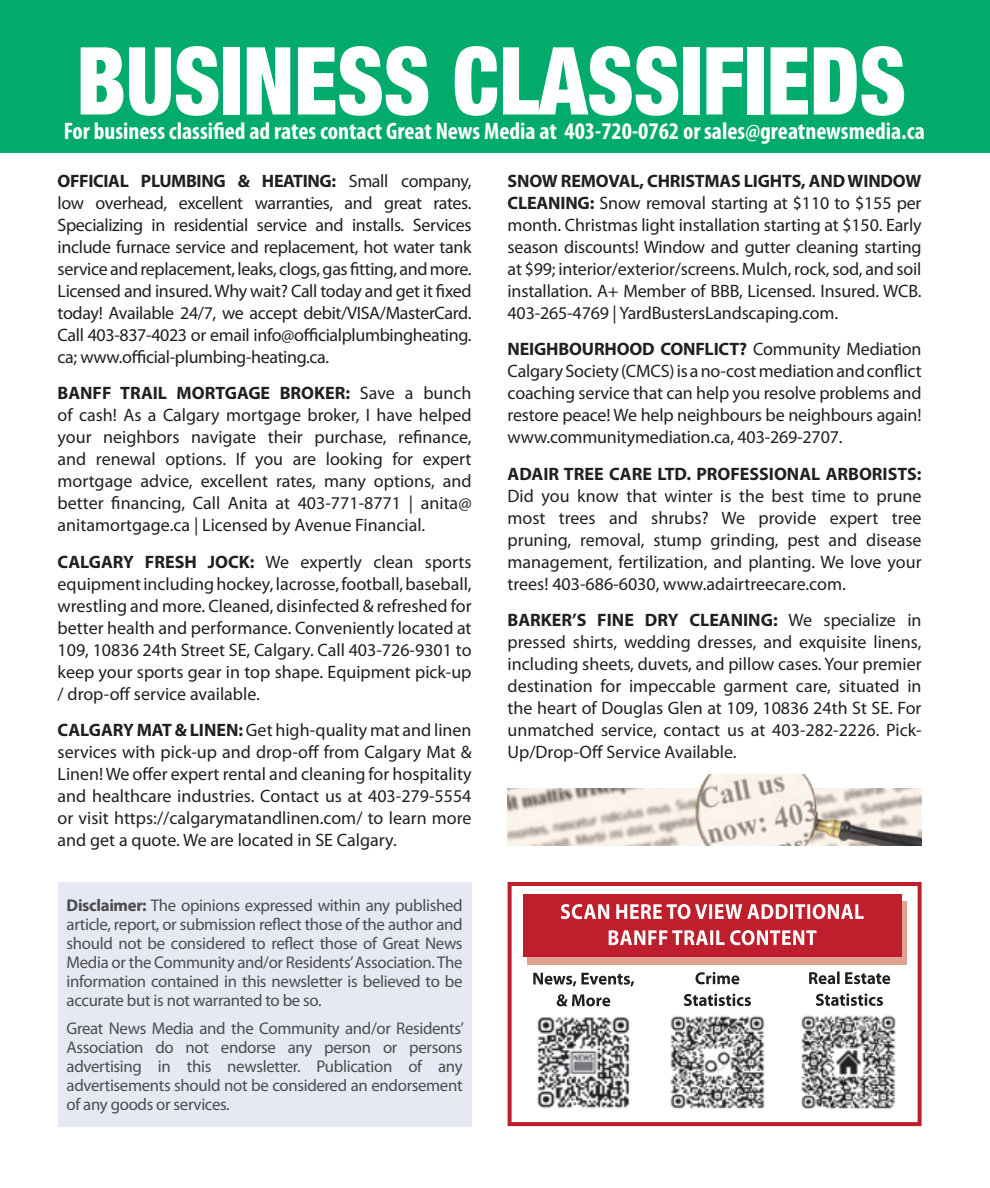
<style>
.page{position:relative;width:990px;height:1188px;background:#fff}
.page>*{position:absolute;margin:0;border:0;box-sizing:border-box;transform-origin:0 0}
.t1{font:900 condensed 94px "Helvetica Neue LT Std";color:#fff;scale:.92 1}
.t2{font:700 condensed 24px "Myriad Pro";color:#fff}
.Body_text{font:18px/22px "Myriad Pro";color:#231f20;text-align:justify}
.Body_text-2{font:17px/19px "Myriad Pro";letter-spacing:-.02em;color:#4b4c4d;text-align:justify}
.s1{font-weight:700}
</style>
<div class="page">
<div style="left:0;top:0;width:990px;height:152px;background:#00ab6b"></div>
<div style="left:58px;top:882px;width:414px;height:244px;background:#e6e9f4"></div>
<div style="left:508px;top:882px;width:414px;height:244px;border:4px solid #bf1f2d"></div>
<div style="left:527px;top:901px;width:380px;height:64px;background:#e1a190"></div>
<div style="left:523px;top:895px;width:378px;height:62px;background:#bf1f2d"></div>
<svg style="left:609px;top:930px;width:208px;height:15px"></svg>
<svg style="left:561px;top:904px;width:303px;height:15px"></svg>
<img style="left:801px;top:1015px;width:95px;height:94px">
<svg style="left:684px;top:994px;width:67px;height:12px"></svg>
<svg style="left:695px;top:972px;width:44px;height:12px"></svg>
<svg style="left:557px;top:994px;width:53px;height:12px"></svg>
<svg style="left:533px;top:973px;width:101px;height:13px"></svg>
<img style="left:670px;top:1015px;width:95px;height:94px">
<img style="left:537px;top:1017px;width:93px;height:92px">
<svg style="left:816px;top:993px;width:67px;height:13px"></svg>
<svg style="left:809px;top:972px;width:81px;height:12px"></svg>
<img style="left:508px;top:789px;width:181px;height:57px">
<img style="left:689px;top:774px;width:233px;height:72px">
<p class="t1" style="left:76px;top:23px;width:903px">BUSINESS CLASSIFIEDS</p>
<p class="t2" style="left:64px;top:116px;width:863px">For business classified ad rates contact Great News Media at 403-720-0762 or sales@greatnewsmedia.ca</p>
<p class="Body_text" style="left:58px;top:169px;width:416px"><span class="s1">OFFICIAL PLUMBING &amp; HEATING:</span> Small company, low overhead, excellent warranties, and great rates.<br>Specializing in residential service and installs. Services include furnace service and replacement, hot water tank service and replacement, leaks, clogs, gas fitting, and more.<br>Licensed and insured. Why wait? Call today and get it fixed today! Available 24/7, we accept debit/VISA/MasterCard.<br>Call 403-837-4023 or email info@officialplumbingheating. ca; www.official-plumbing-heating.ca.</p>
<p class="Body_text" style="left:58px;top:382px;width:416px"><span class="s1">BANFF TRAIL MORTGAGE BROKER:</span> Save a bunch of cash! As a Calgary mortgage broker, I have helped your neighbors navigate their purchase, refinance, and renewal options. If you are looking for expert mortgage advice, excellent rates, many options, and better financing, Call Anita at 403-771-8771 | anita@ anitamortgage.ca | Licensed by Avenue Financial.</p>
<p class="Body_text" style="left:58px;top:550px;width:416px"><span class="s1">CALGARY FRESH JOCK:</span> We expertly clean sports equipment including hockey, lacrosse, football, baseball, wrestling and more. Cleaned, disinfected &amp; refreshed for better health and performance. Conveniently located at 109, 10836 24th Street SE, Calgary. Call 403-726-9301 to keep your sports gear in top shape. Equipment pick-up / drop-off service available.</p>
<p class="Body_text" style="left:58px;top:719px;width:416px"><span class="s1">CALGARY MAT &amp; LINEN:</span> Get high-quality mat and linen services with pick-up and drop-off from Calgary Mat &amp; Linen! We offer expert rental and cleaning for hospitality and healthcare industries. Contact us at 403-279-5554 or visit https://calgarymatandlinen.com/ to learn more and get a quote. We are located in SE Calgary.</p>
<p class="Body_text-2" style="left:67px;top:895px;width:398px"><span class="s1">Disclaimer:</span> The opinions expressed within any published article, report, or submission reflect those of the author and should not be considered to reflect those of Great News Media or the Community and/or Residents’ Association. The information contained in this newsletter is believed to be accurate but is not warranted to be so.</p>
<p class="Body_text-2" style="left:67px;top:1018px;width:399px">Great News Media and the Community and/or Residents’ Association do not endorse any person or persons advertising in this newsletter. Publication of any advertisements should not be considered an endorsement of any goods or services.</p>
<p class="Body_text" style="left:508px;top:169px;width:416px"><span class="s1">SNOW REMOVAL, CHRISTMAS LIGHTS, AND WINDOW CLEANING:</span> Snow removal starting at $110 to $155 per month. Christmas light installation starting at $150. Early season discounts! Window and gutter cleaning starting at $99; interior/exterior/screens. Mulch, rock, sod, and soil installation. A+ Member of BBB, Licensed. Insured. WCB.<br>403-265-4769 | YardBustersLandscaping.com.</p>
<p class="Body_text" style="left:508px;top:338px;width:416px"><span class="s1">NEIGHBOURHOOD CONFLICT?</span> Community Mediation Calgary Society (CMCS) is a no-cost mediation and conflict coaching service that can help you resolve problems and restore peace! We help neighbours be neighbours again! www.communitymediation.ca, 403-269-2707.</p>
<p class="Body_text" style="left:508px;top:462px;width:416px"><span class="s1">ADAIR TREE CARE LTD. PROFESSIONAL ARBORISTS:<br></span>Did you know that winter is the best time to prune most trees and shrubs? We provide expert tree pruning, removal, stump grinding, pest and disease management, fertilization, and planting. We love your trees! 403-686-6030, www.adairtreecare.com.</p>
<p class="Body_text" style="left:508px;top:609px;width:416px"><span class="s1">BARKER’S FINE DRY CLEANING:</span> We specialize in pressed shirts, wedding dresses, and exquisite linens, including sheets, duvets, and pillow cases. Your premier destination for impeccable garment care, situated in the heart of Douglas Glen at 109, 10836 24th St SE. For unmatched service, contact us at 403-282-2226. Pick-Up/Drop-Off Service Available.</p>
</div>
